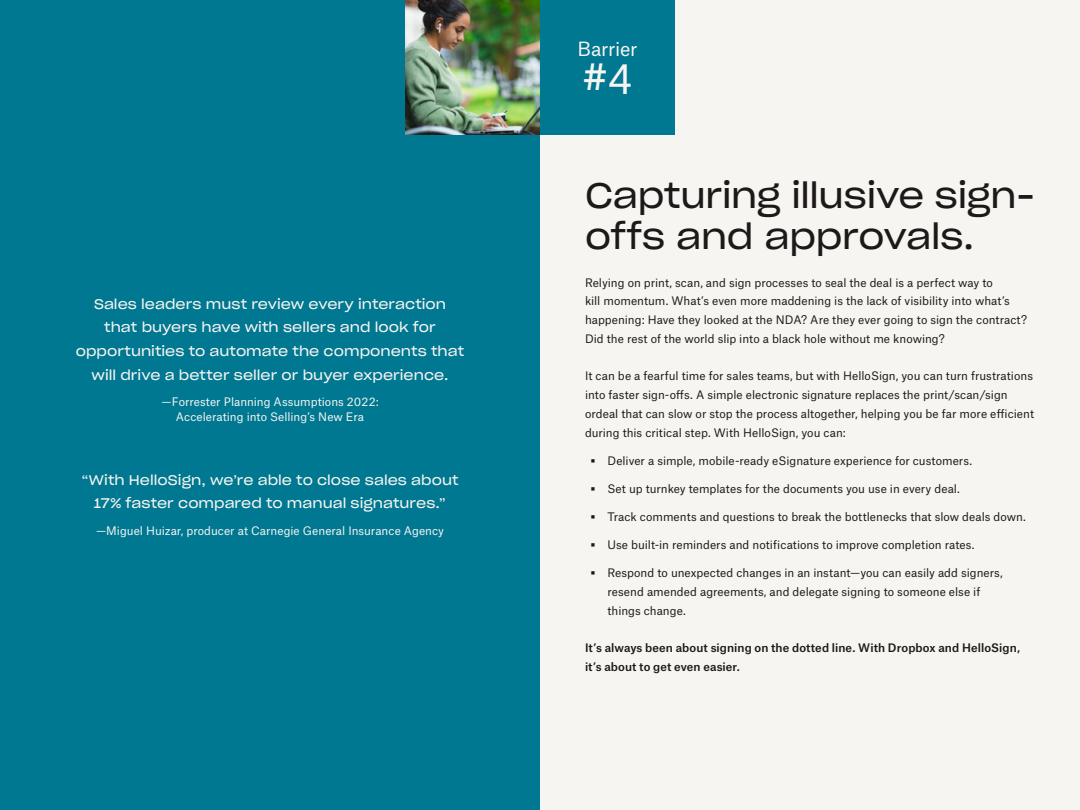
<style>
.page{position:relative;width:1080px;height:810px;background:#f7f5f2}
.page>*{position:absolute;margin:0;border:0;box-sizing:border-box;transform-origin:0 0}
.Section_Number{font:40px "Atlas Grotesk";color:#f7f5f2}
.Headline_Graphite{font:35px/41.2px "Sharp Grotesk Book 22";letter-spacing:-.01em;color:#1e1919}
.Section_Number_Prehe{font:18.75px "Atlas Grotesk";letter-spacing:-.015em;color:#f7f5f2}
.Sidebar{font:13.75px/23.8px "Sharp Grotesk Book 22";color:#f7f5f2;text-align:center}
.Body{font:11.25px/18.8px "Atlas Grotesk";color:#1e1919}
.Quote_Attribution{font:11.25px/15px "Atlas Grotesk";color:#f7f5f2;text-align:center}
.Body_Medium{font:500 11.25px/18.8px "Atlas Grotesk";letter-spacing:.01em;color:#1e1919}
.s1{color:#fff}
</style>
<div class="page">
<div style="left:0;top:0;width:540px;height:810px;background:#007891"></div>
<img style="left:405px;top:0;width:135px;height:135px">
<div style="left:540px;top:0;width:135px;height:135px;background:#007891"></div>
<p class="Sidebar" style="left:76px;top:291px;width:390px">Sales leaders must review every interaction that buyers have with sellers and look for opportunities to automate the components that will drive a better seller or buyer experience<span class="s1">.</span></p>
<p class="Quote_Attribution" style="left:161px;top:393px;width:219px">—Forrester Planning Assumptions 2022:<br>Accelerating into Selling’s New Era</p>
<p class="Sidebar" style="left:81px;top:467px;width:379px">“With HelloSign, we’re able to close sales about<br>17% faster compared to manual signatures.”</p>
<p class="Quote_Attribution" style="left:96px;top:522px;width:350px">—Miguel Huizar, producer at Carnegie General Insurance Agency</p>
<h3 class="Section_Number_Prehe" style="left:578px;top:34px;width:62px">Barrier</h3>
<h4 class="Section_Number" style="left:582px;top:46px;width:53px">#4</h4>
<h2 class="Headline_Graphite" style="left:585px;top:173px;width:451px">Capturing illusive sign&shy;offs and approvals.</h2>
<p class="Body" style="left:585px;top:272px;width:444px">Relying on print, scan, and sign processes to seal the deal is a perfect way to<br>kill momentum. What’s even more maddening is the lack of visibility into what’s happening: Have they looked at the NDA? Are they ever going to sign the contract?<br>Did the rest of the world slip into a black hole without me knowing?</p>
<p class="Body" style="left:585px;top:366px;width:451px">It can be a fearful time for sales teams, but with HelloSign, you can turn frustrations into faster sign-offs. A simple electronic signature replaces the print/scan/sign ordeal that can slow or stop the process altogether, helping you be far more efficient during this critical step. With HelloSign, you can:</p>
<p class="Body" style="left:608px;top:450px;width:366px">Deliver a simple, mobile-ready eSignature experience for customers.</p>
<p class="Body" style="left:608px;top:478px;width:354px">Set up turnkey templates for the documents you use in every deal.</p>
<p class="Body" style="left:608px;top:506px;width:420px">Track comments and questions to break the bottlenecks that slow deals down.</p>
<p class="Body" style="left:608px;top:534px;width:369px">Use built-in reminders and notifications to improve completion rates.</p>
<p class="Body" style="left:608px;top:563px;width:397px">Respond to unexpected changes in an instant—you can easily add signers, resend amended agreements, and delegate signing to someone else if things change.</p>
<p class="Body_Medium" style="left:585px;top:638px;width:437px">It’s always been about signing on the dotted line. With Dropbox and HelloSign, it’s about to get even easier.</p>
</div>
